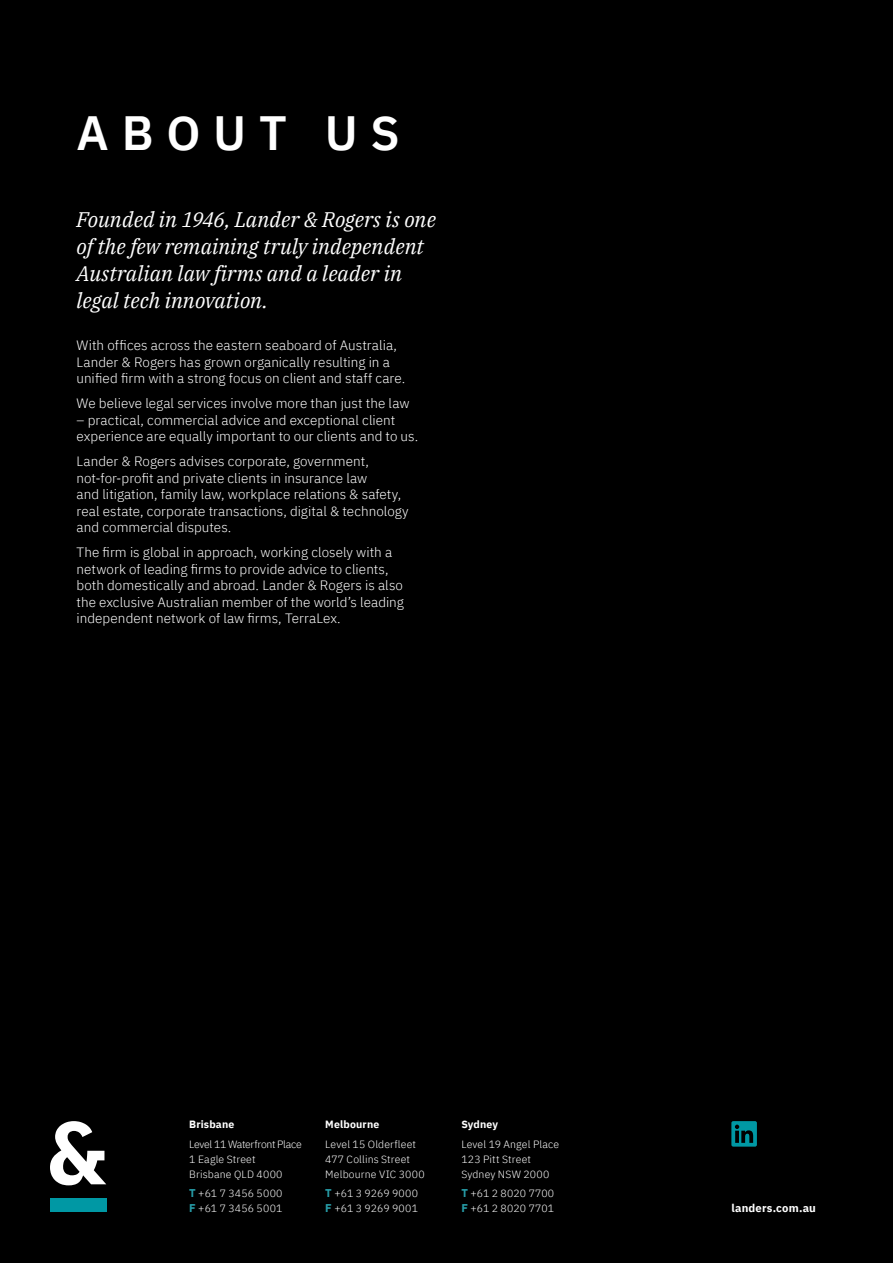
<style>
.page{position:relative;width:893px;height:1263px;background:#000}
.page>*{position:absolute;margin:0;border:0;box-sizing:border-box;transform-origin:0 0}
.t1{font:600 48px "IBM Plex Sans";letter-spacing:.265em;color:#fff}
.t2{font:italic 21px/27px "IBM Plex Serif";color:#fff}
.t3{font:300 13.5px/16.5px "IBM Plex Sans";letter-spacing:.005em;color:#fff}
.t4{font:700 11.25px "IBM Plex Sans";letter-spacing:.015em;color:#fff}
.t5{font:300 10.5px/15px "IBM Plex Sans";letter-spacing:.01em;color:#fff}
.t6{font:700 10.5px "IBM Plex Sans";letter-spacing:.015em;color:#fff}
.s1{font-weight:700;font-size:11.25px;color:#279da8}
</style>
<div class="page">
<svg style="left:731px;top:1121px;width:26px;height:25px"></svg>
<div style="left:50px;top:1198px;width:56px;height:14px;background:#0098a4"></div>
<svg style="left:50px;top:1121px;width:56px;height:64px"></svg>
<h1 class="t1" style="left:77px;top:96px;width:325px">ABOUT US</h1>
<h2 class="t2" style="left:77px;top:204px;width:361px">Founded in 1946, Lander &amp; Rogers is one of the few remaining truly independent Australian law firms and a leader in legal tech innovation.</h2>
<p class="t3" style="left:77px;top:336px;width:330px">With offices across the eastern seaboard of Australia,<br>Lander &amp; Rogers has grown organically resulting in a unified firm with a strong focus on client and staff care.</p>
<p class="t3" style="left:77px;top:394px;width:334px">We believe legal services involve more than just the law</p>
<p class="t3" style="left:77px;top:411px;width:343px">– practical, commercial advice and exceptional client experience are equally important to our clients and to us.</p>
<p class="t3" style="left:77px;top:452px;width:334px">Lander &amp; Rogers advises corporate, government, not-for-profit and private clients in insurance law<br>and litigation, family law, workplace relations &amp; safety, real estate, corporate transactions, digital &amp; technology and commercial disputes.</p>
<p class="t3" style="left:77px;top:543px;width:329px">The firm is global in approach, working closely with a network of leading firms to provide advice to clients, both domestically and abroad. Lander &amp; Rogers is also the exclusive Australian member of the world’s leading independent network of law firms, TerraLex.</p>
<p class="t6" style="left:189px;top:1116px;width:47px">Brisbane</p>
<p class="t5" style="left:189px;top:1135px;width:114px">Level 11 Waterfront Place<br>1 Eagle Street<br>Brisbane QLD 4000</p>
<p class="t5" style="left:189px;top:1185px;width:95px"><span class="s1">T</span> +61 7 3456 5000<br><span class="s1">F</span> +61 7 3456 5001</p>
<p class="t6" style="left:325px;top:1116px;width:56px">Melbourne</p>
<p class="t5" style="left:325px;top:1135px;width:101px">Level 15 Olderfleet<br>477 Collins Street<br>Melbourne VIC 3000</p>
<p class="t5" style="left:325px;top:1185px;width:94px"><span class="s1">T</span> +61 3 9269 9000<br><span class="s1">F</span> +61 3 9269 9001</p>
<p class="t6" style="left:461px;top:1116px;width:38px">Sydney</p>
<p class="t5" style="left:461px;top:1135px;width:99px">Level 19 Angel Place<br>123 Pitt Street<br>Sydney NSW 2000</p>
<p class="t5" style="left:461px;top:1185px;width:94px"><span class="s1">T</span> +61 2 8020 7700<br><span class="s1">F</span> +61 2 8020 7701</p>
<p class="t4" style="left:731px;top:1199px;width:86px">landers.com.au</p>
</div>
